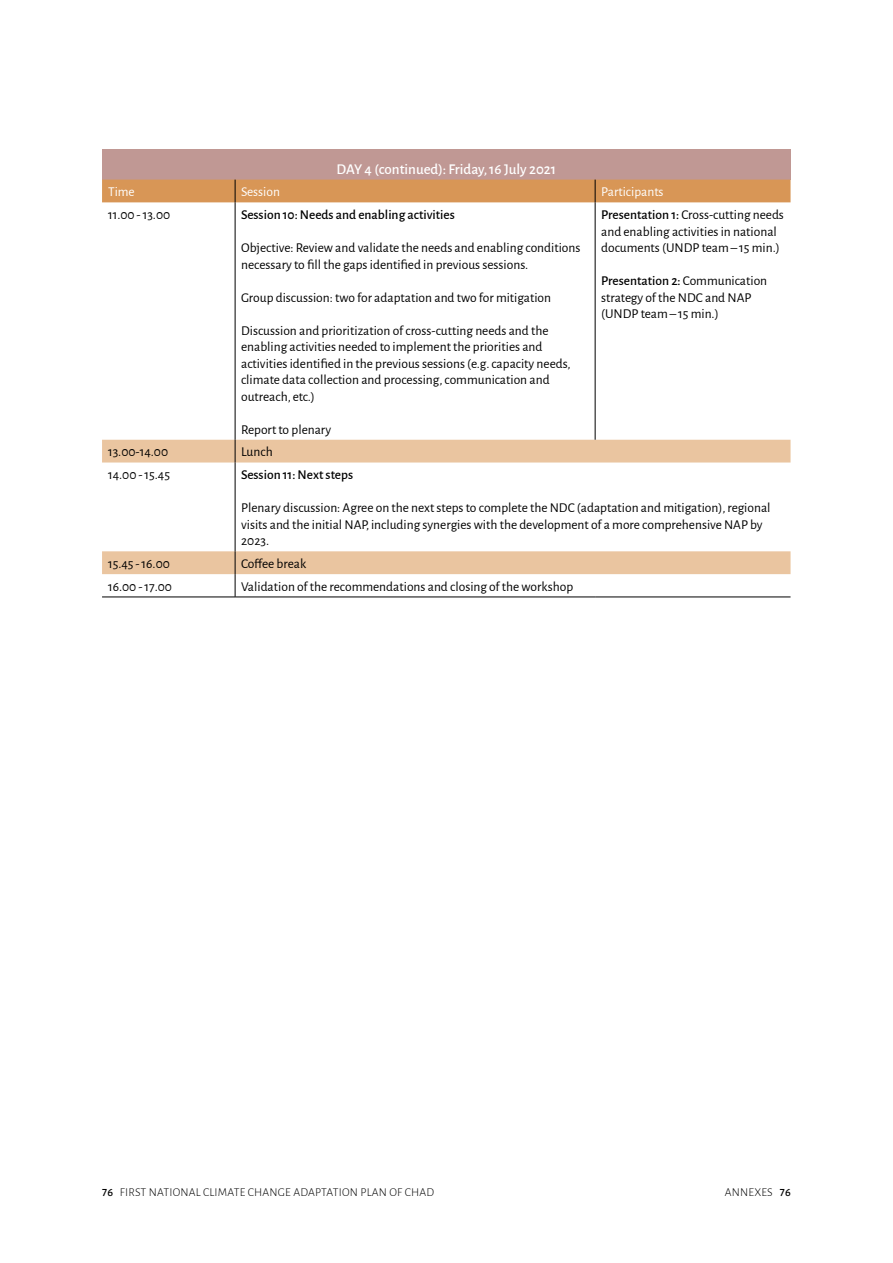
<style>
.page{position:relative;width:893px;height:1263px;background:#fff}
.page>*{position:absolute;margin:0;border:0;box-sizing:border-box;transform-origin:0 0}
.t1{font:500 15px "Alegreya Sans";color:#fff}
.t2{font:13.5px/16.5px "Alegreya Sans";color:#000}
.t3{font:500 13.5px "Alegreya Sans";color:#000}
.t4{font:13.5px "Alegreya Sans";color:#fff}
.t5{font:300 12px "Alegreya Sans";letter-spacing:.015em;color:#000}
.s1{font-weight:500}
</style>
<div class="page">
<div style="left:102px;top:149px;width:688px;height:31px;background:#c09894"></div>
<svg style="left:102px;top:440px;width:688px;height:134px"></svg>
<div style="left:102px;top:180px;width:688px;height:22px;background:#d89656"></div>
<hr style="left:235px;top:202px;width:1px;height:238px;background:#000">
<hr style="left:595px;top:202px;width:1px;height:238px;background:#000">
<hr style="left:235px;top:462px;width:1px;height:89px;background:#000">
<hr style="left:102px;top:597px;width:133px;height:1px;background:#000">
<hr style="left:235px;top:597px;width:360px;height:1px;background:#000">
<hr style="left:595px;top:597px;width:195px;height:1px;background:#000">
<svg style="left:235px;top:440px;width:1px;height:22px"></svg>
<svg style="left:235px;top:551px;width:1px;height:46px"></svg>
<p class="t1" style="left:336px;top:158px;width:221px">DAY 4 (continued): Friday,16 July 2021</p>
<p class="t4" style="left:108px;top:183px;width:28px">Time</p>
<p class="t4" style="left:241px;top:183px;width:40px">Session</p>
<p class="t4" style="left:601px;top:183px;width:64px">Participants</p>
<p class="t2" style="left:108px;top:206px;width:64px">11.00 - 13.00</p>
<p class="t3" style="left:241px;top:205px;width:215px">Session 10: Needs and enabling activities</p>
<p class="t2" style="left:241px;top:239px;width:341px">Objective: Review and validate the needs and enabling conditions necessary to fill the gaps identified in previous sessions.</p>
<p class="t2" style="left:241px;top:288px;width:312px">Group discussion: two for adaptation and two for mitigation</p>
<p class="t2" style="left:241px;top:321px;width:331px">Discussion and prioritization of cross-cutting needs and the enabling activities needed to implement the priorities and activities identified in the previous sessions (e.g. capacity needs, climate data collection and processing, communication and outreach, etc.)</p>
<p class="t2" style="left:241px;top:420px;width:92px">Report to plenary</p>
<p class="t2" style="left:601px;top:206px;width:184px"><span class="s1">Presentation 1:</span> Cross-cutting needs and enabling activities in national documents (UNDP team – 15 min.)</p>
<p class="t2" style="left:601px;top:272px;width:168px"><span class="s1">Presentation 2:</span> Communication strategy of the NDC and NAP (UNDP team – 15 min.)</p>
<p class="t2" style="left:108px;top:443px;width:62px">13.00-14.00</p>
<p class="t2" style="left:241px;top:443px;width:33px">Lunch</p>
<p class="t2" style="left:108px;top:466px;width:64px">14.00 - 15.45</p>
<p class="t3" style="left:241px;top:465px;width:113px">Session 11: Next steps</p>
<p class="t2" style="left:241px;top:499px;width:531px">Plenary discussion: Agree on the next steps to complete the NDC (adaptation and mitigation), regional visits and the initial NAP, including synergies with the development of a more comprehensive NAP by<br>2023.</p>
<p class="t2" style="left:108px;top:555px;width:63px">15.45 - 16.00</p>
<p class="t2" style="left:241px;top:555px;width:67px">Coffee break</p>
<p class="t2" style="left:108px;top:578px;width:66px">16.00 - 17.00</p>
<p class="t2" style="left:241px;top:578px;width:334px">Validation of the recommendations and closing of the workshop</p>
<p class="t5" style="left:102px;top:1184px;width:334px"><span class="s1">76</span> FIRST NATIONAL CLIMATE CHANGE ADAPTATION PLAN OF CHAD</p>
<p class="t5" style="left:725px;top:1184px;width:67px">ANNEXES <span class="s1">76</span></p>
</div>
